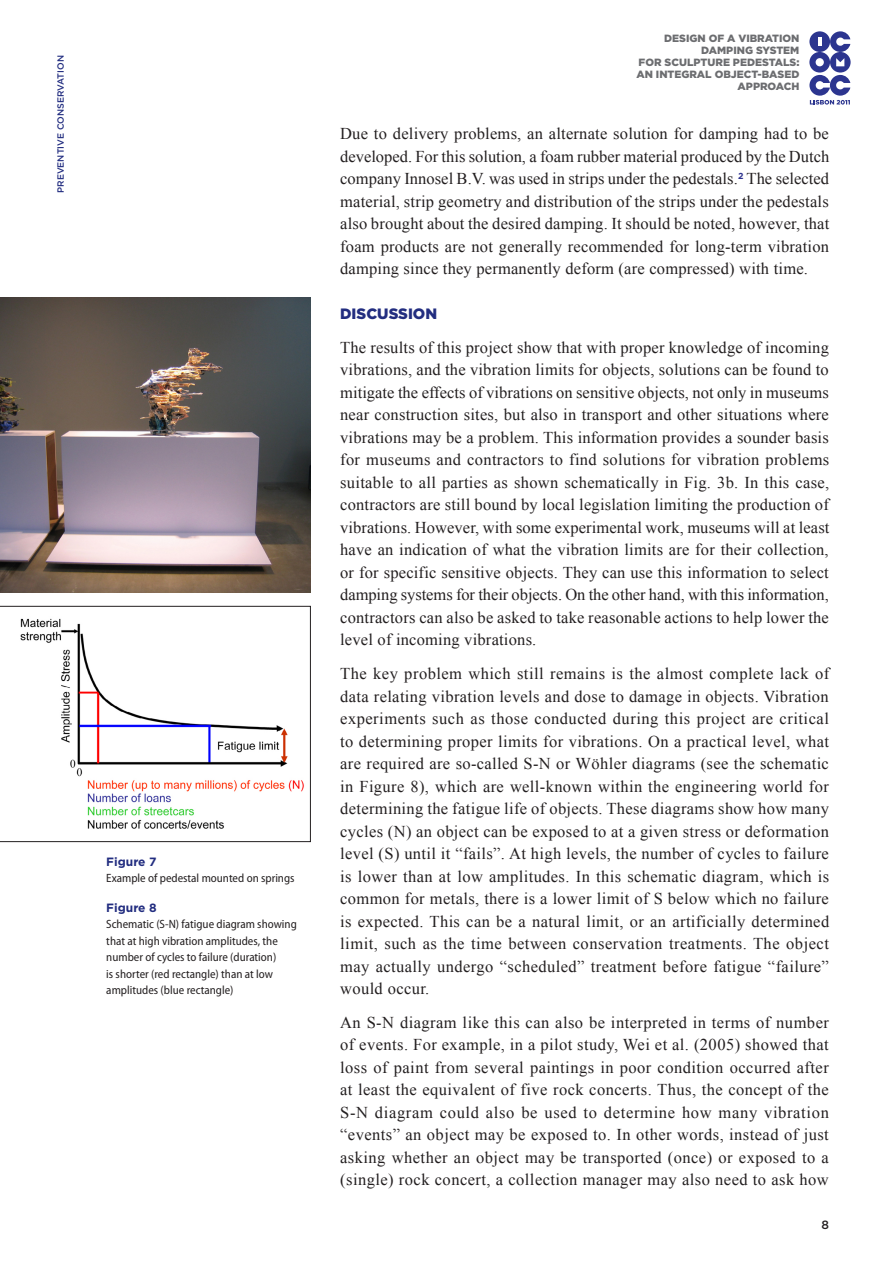
<style>
.page{position:relative;width:893px;height:1263px;background:#fff}
.page>*{position:absolute;margin:0;border:0;box-sizing:border-box;transform-origin:0 0}
.Texto-Corpo{font:16.5px/22.5px "Times New Roman";letter-spacing:.02em;color:#231f20;text-align:justify}
.Texto-Titulo{font:900 15px "Gotham";color:#222d80}
.Legenda-Corpo{font:semi-condensed 12px/16.5px "Myriad Pro";color:#231f20}
.Legenda-Titulo{font:700 12px "Gotham";color:#222d80}
.t1{font:500 12px "Gotham";color:#231f20}
.t2{font:900 10.5px/12px "Gotham";color:#6c6d70;text-align:right}
.t3{font:500 9px "Gotham";color:#222d80}
</style>
<div class="page">
<svg style="left:830px;top:31px;width:20px;height:21px"></svg>
<div style="left:809px;top:52px;width:21px;height:21px;background:#2c358f;border-radius:50%"></div>
<div style="left:816px;top:58px;width:8px;height:8px;background:#fff;border-radius:50%"></div>
<div style="left:809px;top:31px;width:21px;height:21px;background:#2c358f;border-radius:50%"></div>
<svg style="left:818px;top:38px;width:3px;height:8px"></svg>
<div style="left:830px;top:52px;width:21px;height:21px;background:#2c358f;border-radius:50%"></div>
<svg style="left:836px;top:58px;width:8px;height:8px"></svg>
<svg style="left:809px;top:75px;width:41px;height:30px"></svg>
<img style="left:0;top:298px;width:310px;height:294px">
<svg style="left:0;top:606px;width:311px;height:236px"></svg>
<p class="t3" style="left:55px;top:193px;width:139px;rotate:-90deg">PREVENTIVE CONSERVATION</p>
<p class="Legenda-Titulo" style="left:106px;top:853px;width:52px">Figure 7</p>
<p class="Legenda-Corpo" style="left:106px;top:870px;width:190px">Example of pedestal mounted on springs</p>
<p class="Legenda-Titulo" style="left:106px;top:899px;width:52px">Figure 8</p>
<p class="Legenda-Corpo" style="left:106px;top:915px;width:192px">Schematic (S-N) fatigue diagram showing that at high vibration amplitudes, the number of cycles to failure (duration)<br>is shorter (red rectangle) than at low amplitudes (blue rectangle)</p>
<p class="t2" style="left:636px;top:33px;width:165px">DESIGN OF A VIBRATION<br>DAMPING SYSTEM<br>FOR SCULPTURE PEDESTALS:<br>AN INTEGRAL OBJECT-BASED<br>APPROACH</p>
<p class="Texto-Corpo" style="left:340px;top:122px;width:491px">Due to delivery problems, an alternate solution for damping had to be developed. For this solution, a foam rubber material produced by the Dutch company Innosel B.V. was used in strips under the pedestals.<sup>2</sup> The selected material, strip geometry and distribution of the strips under the pedestals also brought about the desired damping. It should be noted, however, that foam products are not generally recommended for long-term vibration damping since they permanently deform (are compressed) with time.</p>
<p class="Texto-Titulo" style="left:340px;top:303px;width:99px">DISCUSSION</p>
<p class="Texto-Corpo" style="left:340px;top:336px;width:491px">The results of this project show that with proper knowledge of incoming vibrations, and the vibration limits for objects, solutions can be found to mitigate the effects of vibrations on sensitive objects, not only in museums near construction sites, but also in transport and other situations where vibrations may be a problem. This information provides a sounder basis for museums and contractors to find solutions for vibration problems suitable to all parties as shown schematically in Fig. 3b. In this case, contractors are still bound by local legislation limiting the production of vibrations. However, with some experimental work, museums will at least have an indication of what the vibration limits are for their collection, or for specific sensitive objects. They can use this information to select damping systems for their objects. On the other hand, with this information, contractors can also be asked to take reasonable actions to help lower the level of incoming vibrations.</p>
<p class="Texto-Corpo" style="left:340px;top:662px;width:491px">The key problem which still remains is the almost complete lack of data relating vibration levels and dose to damage in objects. Vibration experiments such as those conducted during this project are critical to determining proper limits for vibrations. On a practical level, what are required are so-called S-N or Wöhler diagrams (see the schematic in Figure 8), which are well-known within the engineering world for determining the fatigue life of objects. These diagrams show how many cycles (N) an object can be exposed to at a given stress or deformation level (S) until it “fails”. At high levels, the number of cycles to failure is lower than at low amplitudes. In this schematic diagram, which is common for metals, there is a lower limit of S below which no failure is expected. This can be a natural limit, or an artificially determined limit, such as the time between conservation treatments. The object may actually undergo “scheduled” treatment before fatigue “failure” would occur.</p>
<p class="Texto-Corpo" style="left:340px;top:1011px;width:490px">An S-N diagram like this can also be interpreted in terms of number of events. For example, in a pilot study, Wei et al. (2005) showed that loss of paint from several paintings in poor condition occurred after at least the equivalent of five rock concerts. Thus, the concept of the S-N diagram could also be used to determine how many vibration “events” an object may be exposed to. In other words, instead of just asking whether an object may be transported (once) or exposed to a (single) rock concert, a collection manager may also need to ask how</p>
<p class="t1" style="left:822px;top:1216px;width:9px">8</p>
</div>
